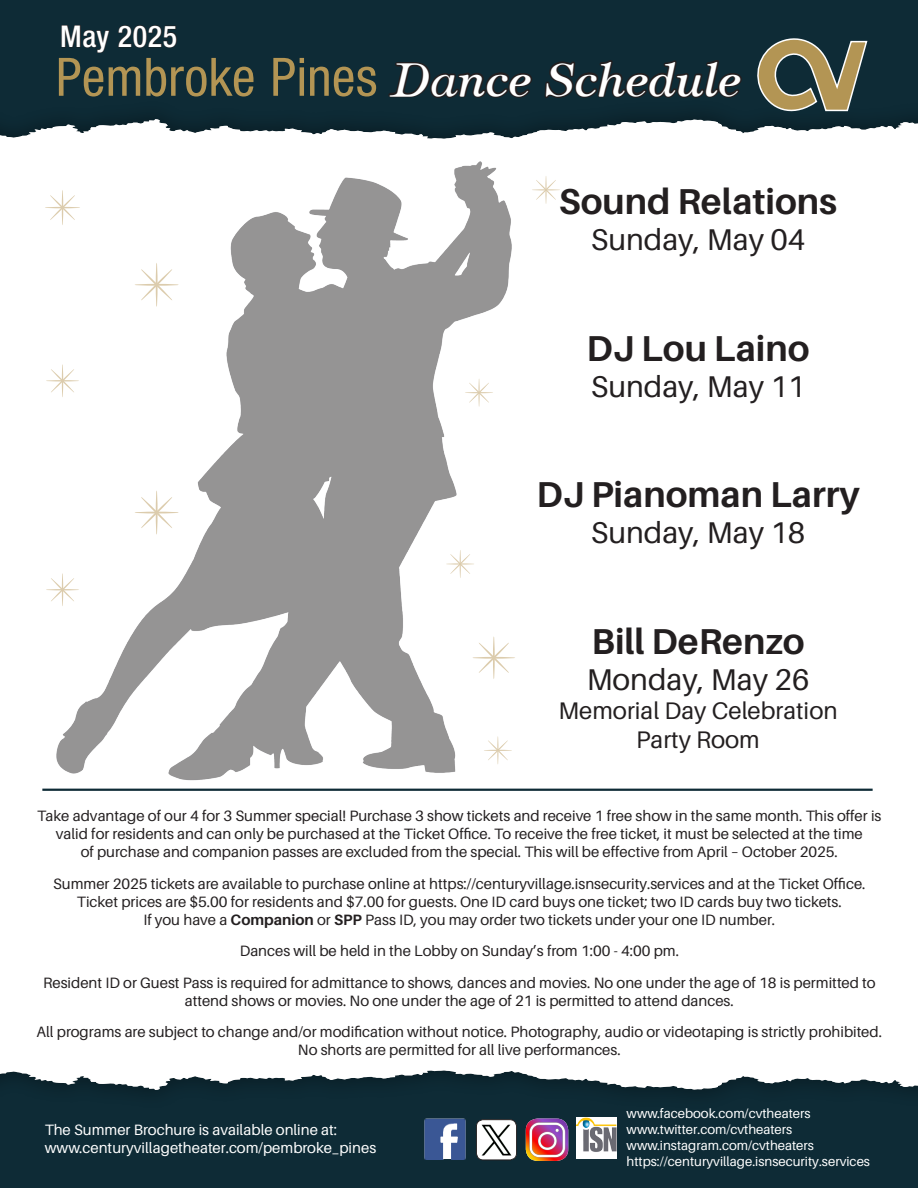
<style>
.page{position:relative;width:918px;height:1188px;background:#fff}
.page>*{position:absolute;margin:0;border:0;box-sizing:border-box;transform-origin:0 0}
.t1{font:condensed 53.1px "Helvetica Neue LT Std";letter-spacing:.005em;color:#b39554}
.Paragraph_Style_2{font:700 36px "Aileron";color:#231f20}
.Paragraph_Style_2-2{font:30px "Aileron";color:#231f20}
.t2{font:500 condensed 30px "Helvetica Neue LT Std";letter-spacing:.025em;color:#fff}
.Paragraph_Style_2-3{font:24px/28.8px "Aileron";color:#231f20;text-align:center}
.t3{font:15px/18px "Aileron";color:#231f20;text-align:center}
.t4{font:15px/18px "Aileron";color:#fff}
.t5{font:13.2px "Aileron";color:#fff}
.s1{font-family:"Tiffany";font-style:italic;font-stretch:normal;font-size:45.45px;color:#fff}
.s2{font-weight:700}
</style>
<div class="page">
<div style="left:0;top:1069px;width:918px;height:119px;background:#231f20;opacity:.4"></div>
<hr style="left:42px;top:789px;width:831px;height:2px;background:#0e2b36">
<img style="left:476px;top:1120px;width:41px;height:40px">
<div style="left:476px;top:1119px;width:41px;height:41px;border:1px solid #231f20;border-radius:7px"></div>
<img style="left:576px;top:1118px;width:41px;height:41px">
<img style="left:423px;top:1117px;width:45px;height:42px">
<img style="left:526px;top:1119px;width:42px;height:42px">
<img style="left:42px;top:177px;width:532px;height:614px">
<hr style="left:45px;top:207px;width:35px;height:1px;background:#dcccad;border-radius:50%">
<hr style="left:62px;top:190px;width:1px;height:35px;background:#dcccad;border-radius:50%">
<svg style="left:50px;top:195px;width:25px;height:25px"></svg>
<hr style="left:134px;top:284px;width:45px;height:2px;background:#dcccad;border-radius:50%">
<hr style="left:156px;top:263px;width:2px;height:44px;background:#dcccad;border-radius:50%">
<svg style="left:141px;top:269px;width:32px;height:32px"></svg>
<hr style="left:134px;top:512px;width:45px;height:1px;background:#dcccad;border-radius:50%">
<hr style="left:156px;top:490px;width:2px;height:45px;background:#dcccad;border-radius:50%">
<svg style="left:141px;top:497px;width:32px;height:32px"></svg>
<hr style="left:472px;top:657px;width:43px;height:2px;background:#dcccad;border-radius:50%">
<hr style="left:493px;top:636px;width:2px;height:43px;background:#dcccad;border-radius:50%">
<svg style="left:478px;top:642px;width:31px;height:31px"></svg>
<hr style="left:46px;top:380px;width:33px;height:1px;background:#dcccad;border-radius:50%">
<hr style="left:62px;top:364px;width:1px;height:33px;background:#dcccad;border-radius:50%">
<svg style="left:51px;top:369px;width:24px;height:24px"></svg>
<hr style="left:46px;top:589px;width:33px;height:1px;background:#dcccad;border-radius:50%">
<hr style="left:62px;top:573px;width:1px;height:33px;background:#dcccad;border-radius:50%">
<svg style="left:51px;top:578px;width:24px;height:24px"></svg>
<hr style="left:545px;top:176px;width:2px;height:28px;background:#dcccad;border-radius:50%">
<hr style="left:446px;top:563px;width:28px;height:2px;background:#dcccad;border-radius:50%">
<svg style="left:450px;top:550px;width:21px;height:28px"></svg>
<hr style="left:478px;top:378px;width:2px;height:29px;background:#dcccad;border-radius:50%">
<svg style="left:465px;top:382px;width:28px;height:21px"></svg>
<svg style="left:484px;top:736px;width:28px;height:29px"></svg>
<div style="left:0;top:0;width:918px;height:140px;background:#231f20;opacity:.4"></div>
<svg style="left:751px;top:31px;width:117px;height:85px;background:#5d6250"></svg>
<svg style="left:387px;top:3px;width:356px;height:197px"></svg>
<svg style="left:61px;top:18px;width:49px;height:35px;background:#122831"></svg>
<svg style="left:118px;top:25px;width:59px;height:23px"></svg>
<p class="t2" style="left:60px;top:18px;width:119px">May 2025</p>
<p class="t1" style="left:56px;top:46px;width:686px">Pembroke Pines <span class="s1">Dance Schedule</span></p>
<p class="Paragraph_Style_2" style="left:559px;top:181px;width:280px">Sound Relations</p>
<p class="Paragraph_Style_2-2" style="left:591px;top:223px;width:216px">Sunday, May 04</p>
<p class="Paragraph_Style_2" style="left:586px;top:328px;width:225px">DJ Lou Laino</p>
<p class="Paragraph_Style_2-2" style="left:591px;top:370px;width:216px">Sunday, May 11</p>
<p class="Paragraph_Style_2" style="left:536px;top:475px;width:325px">DJ Pianoman Larry</p>
<p class="Paragraph_Style_2-2" style="left:591px;top:517px;width:216px">Sunday, May 18</p>
<p class="Paragraph_Style_2" style="left:591px;top:622px;width:215px">Bill DeRenzo</p>
<p class="Paragraph_Style_2-2" style="left:587px;top:663px;width:224px">Monday, May 26</p>
<p class="Paragraph_Style_2-3" style="left:558px;top:697px;width:281px">Memorial Day Celebration<br>Party Room</p>
<p class="t3" style="left:37px;top:807px;width:846px">Take advantage of our 4 for 3 Summer special! Purchase 3 show tickets and receive 1 free show in the same month. This offer is valid for residents and can only be purchased at the Ticket Office. To receive the free ticket, it must be selected at the time<br>of purchase and companion passes are excluded from the special. This will be effective from April – October 2025.</p>
<p class="t3" style="left:53px;top:875px;width:814px">Summer 2025 tickets are available to purchase online at https://centuryvillage.isnsecurity.services and at the Ticket Office.<br>Ticket prices are $5.00 for residents and $7.00 for guests. One ID card buys one ticket; two ID cards buy two tickets.<br>If you have a <span class="s2">Companion</span> or <span class="s2">SPP</span> Pass ID, you may order two tickets under your one ID number.</p>
<p class="t3" style="left:240px;top:942px;width:441px">Dances will be held in the Lobby on Sunday’s from 1:00 - 4:00 pm.</p>
<p class="t3" style="left:43px;top:974px;width:834px">Resident ID or Guest Pass is required for admittance to shows, dances and movies. No one under the age of 18 is permitted to attend shows or movies. No one under the age of 21 is permitted to attend dances.</p>
<p class="t3" style="left:37px;top:1023px;width:847px">All programs are subject to change and/or modification without notice. Photography, audio or videotaping is strictly prohibited.<br>No shorts are permitted for all live performances.</p>
<p class="t4" style="left:45px;top:1121px;width:333px">The Summer Brochure is available online at: www.centuryvillagetheater.com/pembroke_pines</p>
<p class="t5" style="left:627px;top:1106px;width:185px">www.facebook.com/cvtheaters</p>
<p class="t5" style="left:627px;top:1122px;width:167px">www.twitter.com/cvtheaters</p>
<p class="t5" style="left:627px;top:1138px;width:189px">www.instagram.com/cvtheaters</p>
<p class="t5" style="left:627px;top:1154px;width:245px">https://centuryvillage.isnsecurity.services</p>
</div>
